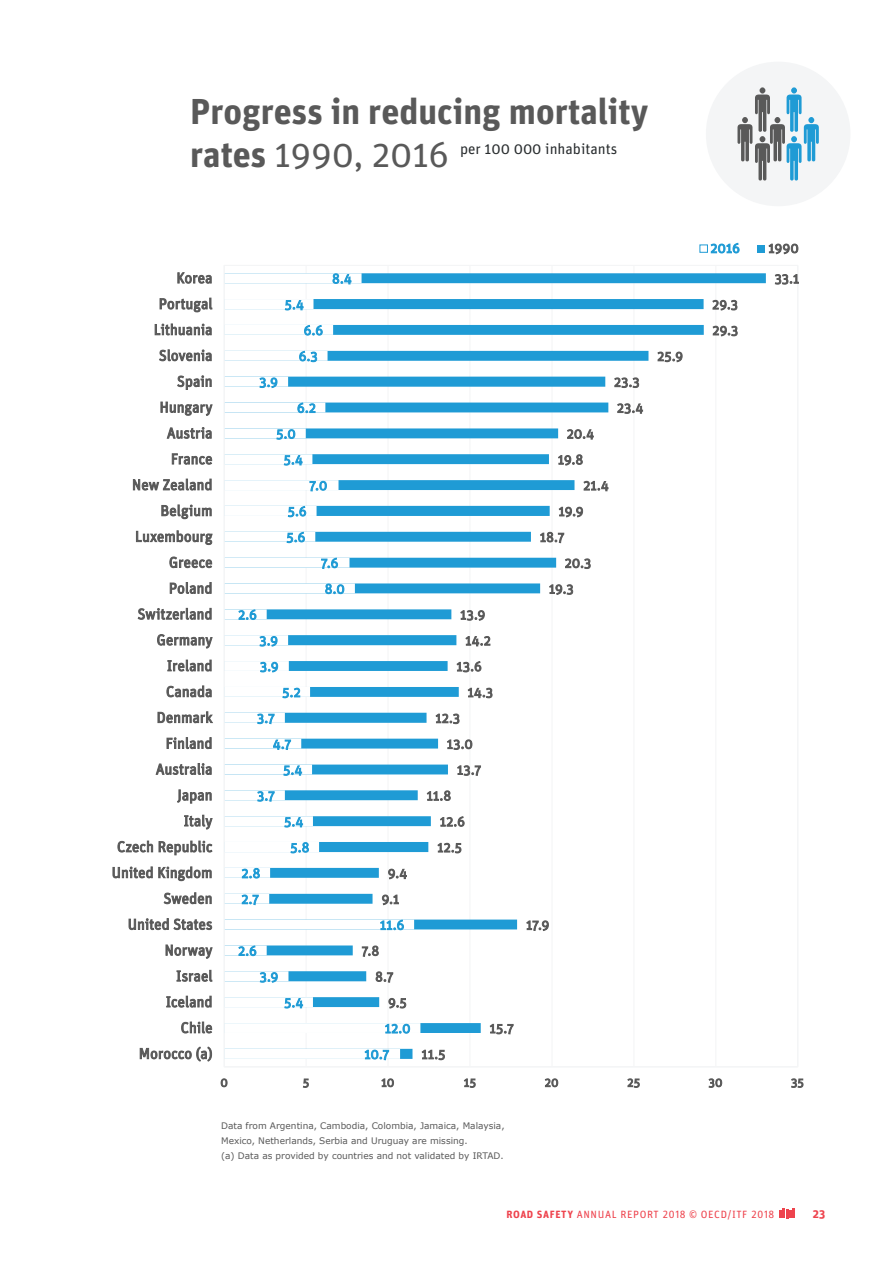
<style>
.page{position:relative;width:893px;height:1263px;background:#fff}
.page>*{position:absolute;margin:0;border:0;box-sizing:border-box;transform-origin:0 0}
.t1{font:700 36px/43.2px "Unit Pro";color:#595959}
.t2{font:15px "Unit Pro";color:#2a2e30}
.t3{font:700 12px "Unit Pro";color:#ee434d}
.t4{font:10.5px "Unit Pro";letter-spacing:.06em;color:#ee434d}
.t5{font:9px/15px "Verdana";color:#595959}
.s1{font-weight:400}
.s2{font-weight:700}
</style>
<div class="page">
<svg style="left:779px;top:1208px;width:16px;height:10px"></svg>
<hr style="left:715px;top:265px;width:1px;height:802px;background:#f4f5f6">
<hr style="left:633px;top:265px;width:1px;height:802px;background:#f4f5f6">
<hr style="left:551px;top:265px;width:2px;height:802px;background:#f4f5f6">
<hr style="left:469px;top:265px;width:1px;height:802px;background:#f4f5f6">
<hr style="left:387px;top:265px;width:2px;height:802px;background:#f4f5f6">
<hr style="left:306px;top:265px;width:1px;height:802px;background:#f4f5f6">
<svg style="left:420px;top:273px;width:346px;height:780px"></svg>
<svg style="left:225px;top:273px;width:195px;height:786px"></svg>
<hr style="left:224px;top:1066px;width:574px;height:1px;background:#f4f5f6">
<hr style="left:224px;top:265px;width:1px;height:802px;background:#f4f5f6">
<svg style="left:422px;top:1050px;width:23px;height:10px"></svg>
<svg style="left:490px;top:1024px;width:23px;height:10px"></svg>
<svg style="left:388px;top:998px;width:18px;height:10px"></svg>
<svg style="left:376px;top:971px;width:17px;height:12px"></svg>
<svg style="left:362px;top:945px;width:17px;height:12px"></svg>
<svg style="left:526px;top:920px;width:23px;height:11px"></svg>
<svg style="left:382px;top:895px;width:17px;height:10px"></svg>
<svg style="left:388px;top:869px;width:19px;height:10px"></svg>
<svg style="left:437px;top:843px;width:24px;height:10px"></svg>
<svg style="left:440px;top:816px;width:25px;height:11px"></svg>
<svg style="left:427px;top:790px;width:24px;height:11px"></svg>
<svg style="left:457px;top:765px;width:24px;height:11px"></svg>
<svg style="left:447px;top:739px;width:25px;height:11px"></svg>
<svg style="left:436px;top:714px;width:23px;height:10px"></svg>
<svg style="left:468px;top:688px;width:24px;height:10px"></svg>
<svg style="left:457px;top:661px;width:24px;height:11px"></svg>
<svg style="left:465px;top:636px;width:25px;height:10px"></svg>
<svg style="left:460px;top:610px;width:25px;height:11px"></svg>
<svg style="left:549px;top:584px;width:24px;height:11px"></svg>
<svg style="left:565px;top:558px;width:26px;height:11px"></svg>
<svg style="left:540px;top:532px;width:24px;height:11px"></svg>
<svg style="left:559px;top:507px;width:24px;height:10px"></svg>
<svg style="left:584px;top:481px;width:24px;height:10px"></svg>
<svg style="left:558px;top:454px;width:25px;height:12px"></svg>
<svg style="left:567px;top:429px;width:27px;height:10px"></svg>
<svg style="left:617px;top:403px;width:26px;height:11px"></svg>
<svg style="left:614px;top:377px;width:25px;height:11px"></svg>
<svg style="left:657px;top:352px;width:25px;height:10px"></svg>
<svg style="left:713px;top:326px;width:25px;height:10px"></svg>
<svg style="left:712px;top:300px;width:25px;height:10px"></svg>
<svg style="left:775px;top:274px;width:24px;height:11px"></svg>
<svg style="left:365px;top:1050px;width:24px;height:10px"></svg>
<svg style="left:385px;top:1024px;width:25px;height:9px"></svg>
<svg style="left:284px;top:998px;width:19px;height:10px"></svg>
<svg style="left:260px;top:972px;width:18px;height:11px"></svg>
<svg style="left:238px;top:945px;width:18px;height:11px"></svg>
<svg style="left:380px;top:920px;width:24px;height:10px"></svg>
<svg style="left:242px;top:895px;width:17px;height:10px"></svg>
<svg style="left:242px;top:868px;width:18px;height:10px"></svg>
<svg style="left:291px;top:842px;width:18px;height:11px"></svg>
<svg style="left:284px;top:817px;width:19px;height:10px"></svg>
<svg style="left:257px;top:791px;width:18px;height:11px"></svg>
<svg style="left:283px;top:765px;width:19px;height:11px"></svg>
<svg style="left:273px;top:740px;width:18px;height:10px"></svg>
<svg style="left:257px;top:714px;width:17px;height:10px"></svg>
<svg style="left:282px;top:688px;width:18px;height:10px"></svg>
<svg style="left:260px;top:662px;width:18px;height:10px"></svg>
<svg style="left:260px;top:636px;width:17px;height:10px"></svg>
<svg style="left:238px;top:609px;width:18px;height:11px"></svg>
<svg style="left:325px;top:584px;width:19px;height:10px"></svg>
<svg style="left:321px;top:558px;width:17px;height:11px"></svg>
<svg style="left:287px;top:532px;width:18px;height:11px"></svg>
<svg style="left:288px;top:506px;width:18px;height:11px"></svg>
<svg style="left:310px;top:481px;width:17px;height:10px"></svg>
<svg style="left:284px;top:455px;width:18px;height:10px"></svg>
<svg style="left:276px;top:429px;width:19px;height:11px"></svg>
<svg style="left:297px;top:403px;width:18px;height:10px"></svg>
<svg style="left:259px;top:377px;width:18px;height:11px"></svg>
<svg style="left:299px;top:351px;width:18px;height:11px"></svg>
<svg style="left:304px;top:325px;width:19px;height:10px"></svg>
<svg style="left:285px;top:300px;width:18px;height:10px"></svg>
<svg style="left:333px;top:273px;width:18px;height:11px"></svg>
<svg style="left:221px;top:1078px;width:6px;height:9px"></svg>
<svg style="left:303px;top:1079px;width:6px;height:9px"></svg>
<svg style="left:381px;top:1078px;width:13px;height:9px"></svg>
<svg style="left:464px;top:1078px;width:12px;height:10px"></svg>
<svg style="left:545px;top:1078px;width:13px;height:9px"></svg>
<svg style="left:627px;top:1078px;width:13px;height:10px"></svg>
<svg style="left:709px;top:1078px;width:13px;height:10px"></svg>
<svg style="left:791px;top:1078px;width:12px;height:10px"></svg>
<svg style="left:140px;top:1046px;width:72px;height:16px"></svg>
<svg style="left:181px;top:1021px;width:31px;height:12px"></svg>
<svg style="left:166px;top:996px;width:46px;height:11px"></svg>
<svg style="left:176px;top:970px;width:36px;height:12px"></svg>
<svg style="left:166px;top:944px;width:47px;height:15px"></svg>
<svg style="left:129px;top:918px;width:83px;height:12px"></svg>
<svg style="left:164px;top:892px;width:48px;height:13px"></svg>
<svg style="left:113px;top:866px;width:99px;height:15px"></svg>
<svg style="left:117px;top:841px;width:36px;height:11px"></svg>
<svg style="left:159px;top:841px;width:53px;height:14px"></svg>
<svg style="left:184px;top:815px;width:29px;height:15px"></svg>
<svg style="left:177px;top:789px;width:35px;height:14px"></svg>
<svg style="left:156px;top:763px;width:56px;height:12px"></svg>
<svg style="left:167px;top:737px;width:45px;height:12px"></svg>
<svg style="left:158px;top:711px;width:55px;height:12px"></svg>
<svg style="left:166px;top:685px;width:46px;height:12px"></svg>
<svg style="left:167px;top:660px;width:45px;height:11px"></svg>
<svg style="left:157px;top:634px;width:56px;height:15px"></svg>
<svg style="left:138px;top:608px;width:74px;height:12px"></svg>
<svg style="left:170px;top:582px;width:42px;height:12px"></svg>
<svg style="left:169px;top:556px;width:43px;height:12px"></svg>
<svg style="left:136px;top:530px;width:76px;height:15px"></svg>
<svg style="left:161px;top:504px;width:51px;height:15px"></svg>
<svg style="left:133px;top:479px;width:79px;height:12px"></svg>
<svg style="left:172px;top:453px;width:40px;height:12px"></svg>
<svg style="left:167px;top:427px;width:45px;height:12px"></svg>
<svg style="left:160px;top:402px;width:53px;height:14px"></svg>
<svg style="left:177px;top:375px;width:35px;height:15px"></svg>
<svg style="left:159px;top:349px;width:53px;height:13px"></svg>
<svg style="left:155px;top:323px;width:57px;height:12px"></svg>
<svg style="left:160px;top:298px;width:52px;height:14px"></svg>
<svg style="left:177px;top:272px;width:35px;height:12px"></svg>
<div style="left:700px;top:245px;width:8px;height:7px;border:1px solid #1f9bd5"></div>
<svg style="left:711px;top:243px;width:28px;height:10px"></svg>
<div style="left:758px;top:245px;width:7px;height:7px;background:#1f9bd5"></div>
<svg style="left:768px;top:244px;width:30px;height:10px"></svg>
<div style="left:706px;top:62px;width:144px;height:144px;background:#f4f5f6;border-radius:50%"></div>
<svg style="left:737px;top:87px;width:82px;height:93px"></svg>
<h1 class="t1" style="left:190px;top:88px;width:460px">Progress in reducing mortality rates <span class="s1">1990, 2016</span></h1>
<h2 class="t2" style="left:460px;top:138px;width:159px">per 100 000 inhabitants</h2>
<p class="t5" style="left:221px;top:1118px;width:285px">Data from Argentina, Cambodia, Colombia, Jamaica, Malaysia,<br>Mexico, Netherlands, Serbia and Uruguay are missing.<br>(a) Data as provided by countries and not validated by IRTAD.</p>
<p class="t4" style="left:506px;top:1207px;width:269px"><span class="s2">ROAD SAFETY</span> ANNUAL REPORT 2018 © OECD/ITF 2018</p>
<h3 class="t3" style="left:813px;top:1205px;width:14px">23</h3>
</div>
